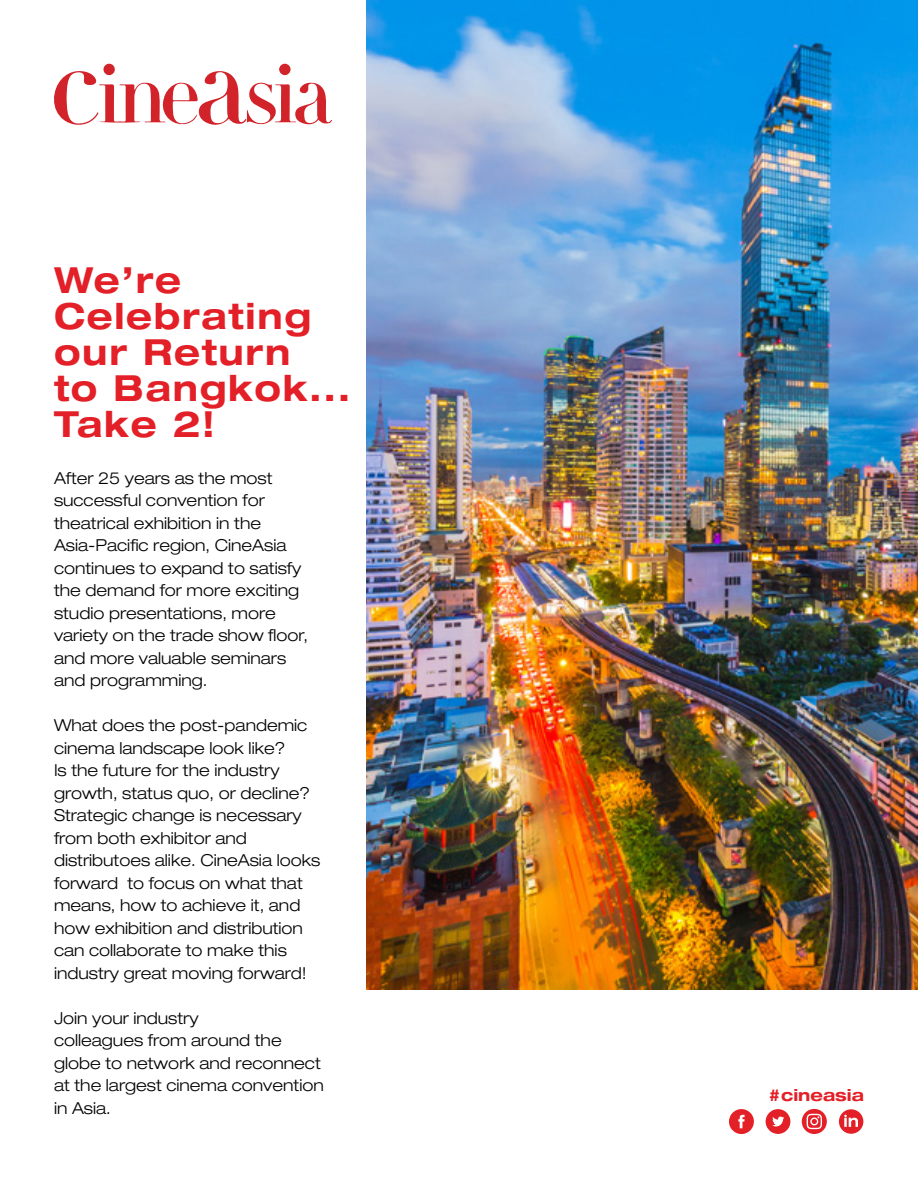
<style>
.page{position:relative;width:918px;height:1188px;background:#fff}
.page>*{position:absolute;margin:0;border:0;box-sizing:border-box;transform-origin:0 0}
.t1{font:700 expanded 36px/36px "Helvetica Neue LT Std";letter-spacing:.05em;color:#e31f27;scale:.95 1}
.t2{font:300 expanded 16.5px/22.5px "Helvetica Neue LT Std";color:#000}
.t3{font:700 expanded 16.5px "Helvetica Neue LT Std";color:#e31f27}
</style>
<div class="page">
<img style="left:366px;top:0;width:552px;height:989px">
<svg style="left:729px;top:1109px;width:25px;height:25px"></svg>
<svg style="left:766px;top:1109px;width:24px;height:25px"></svg>
<svg style="left:839px;top:1109px;width:24px;height:25px"></svg>
<svg style="left:802px;top:1109px;width:25px;height:25px"></svg>
<svg style="left:807px;top:1114px;width:15px;height:15px"></svg>
<div style="left:103px;top:64px;width:12px;height:11px;background:#d2232a;border-radius:50%"></div>
<div style="left:279px;top:64px;width:12px;height:11px;background:#d2232a;border-radius:50%"></div>
<svg style="left:54px;top:68px;width:278px;height:57px"></svg>
<h1 class="t1" style="left:54px;top:261px;width:314px">We’re<br>Celebrating our Return<br>to Bangkok...<br>Take 2!</h1>
<p class="t2" style="left:54px;top:467px;width:256px">After 25 years as the most successful convention for theatrical exhibition in the<br>Asia-Pacific region, CineAsia continues to expand to satisfy the demand for more exciting studio presentations, more variety on the trade show floor, and more valuable seminars and programming.</p>
<p class="t2" style="left:54px;top:714px;width:268px">What does the post-pandemic cinema landscape look like?<br>Is the future for the industry growth, status quo, or decline?<br>Strategic change is necessary from both exhibitor and distributoes alike. CineAsia looks forward to focus on what that means, how to achieve it, and how exhibition and distribution can collaborate to make this industry great moving forward!</p>
<p class="t2" style="left:54px;top:1007px;width:271px">Join your industry<br>colleagues from around the globe to network and reconnect at the largest cinema convention in Asia.</p>
<p class="t3" style="left:768px;top:1085px;width:98px">#cineasia</p>
</div>
